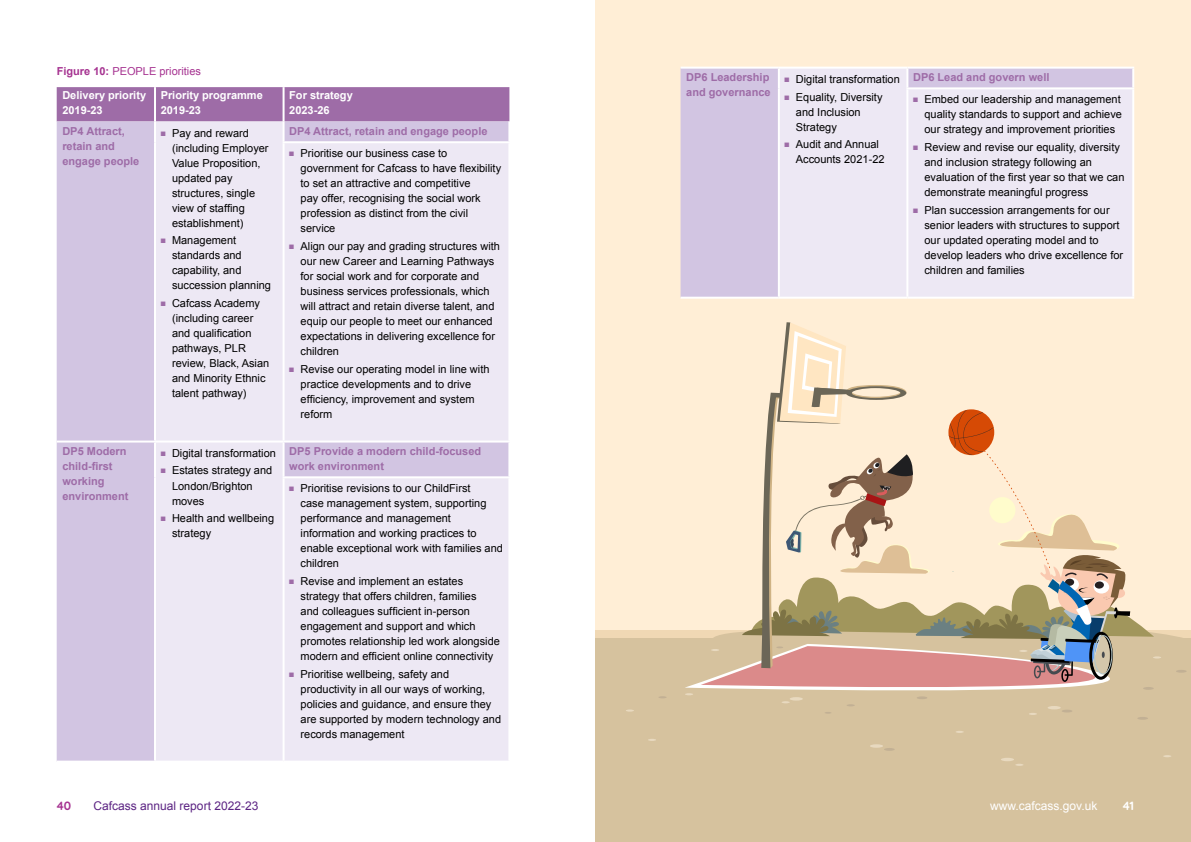
<style>
.page{position:relative;width:1191px;height:842px;background:#fff}
.page>*{position:absolute;margin:0;border:0;box-sizing:border-box;transform-origin:0 0}
.t1{font:12px "Arial";color:#5c2483}
.t2{font:12px "Arial";color:#fff}
.t3{font:700 12px "Quicksand";color:#a63391}
.t4{font:700 12px "Quicksand";color:#fff}
.t5{font:11px/15px "Arial";color:#000}
.t6{font:700 11px/15px "Arial";color:#9e6ca7}
.t7{font:700 11px/15px "Arial";color:#fff}
.t8{font:11px "Arial";color:#a63391}
.s1{font-weight:700}
.s2{color:#9e6ca7}
</style>
<div class="page">
<div style="left:595px;top:630px;width:596px;height:212px;background:#d6c29e"></div>
<div style="left:595px;top:0;width:596px;height:638px;background:#ffeed6"></div>
<svg style="left:595px;top:630px;width:596px;height:120px"></svg>
<hr style="left:870px;top:744px;width:13px;height:4px;background:#e8d9bf;border-radius:50%">
<svg style="left:884px;top:748px;width:10px;height:3px"></svg>
<svg style="left:1176px;top:670px;width:10px;height:3px"></svg>
<svg style="left:1001px;top:758px;width:22px;height:8px"></svg>
<svg style="left:955px;top:731px;width:8px;height:2px"></svg>
<svg style="left:1163px;top:755px;width:8px;height:2px"></svg>
<svg style="left:648px;top:739px;width:8px;height:2px"></svg>
<svg style="left:626px;top:709px;width:8px;height:3px"></svg>
<svg style="left:658px;top:696px;width:8px;height:2px"></svg>
<svg style="left:684px;top:322px;width:477px;height:398px"></svg>
<div style="left:57px;top:87px;width:452px;height:34px;background:#9e6ca7"></div>
<div style="left:57px;top:121px;width:97px;height:640px;background:#d2c5e2"></div>
<div style="left:156px;top:121px;width:352px;height:640px;background:#ede8f4"></div>
<hr style="left:282px;top:87px;width:2px;height:34px;background:#fff">
<hr style="left:154px;top:87px;width:2px;height:34px;background:#fff">
<hr style="left:282px;top:121px;width:2px;height:20px;background:#fff">
<hr style="left:282px;top:141px;width:228px;height:2px;background:#fff">
<hr style="left:282px;top:143px;width:2px;height:298px;background:#fff">
<hr style="left:283px;top:441px;width:227px;height:2px;background:#fff">
<hr style="left:155px;top:441px;width:128px;height:2px;background:#fff">
<hr style="left:282px;top:443px;width:2px;height:33px;background:#fff">
<hr style="left:57px;top:441px;width:98px;height:2px;background:#fff">
<hr style="left:282px;top:476px;width:228px;height:2px;background:#fff">
<hr style="left:282px;top:478px;width:2px;height:283px;background:#fff">
<div style="left:680px;top:69px;width:98px;height:228px;background:#d2c5e2"></div>
<div style="left:780px;top:69px;width:352px;height:228px;background:#ede8f4"></div>
<hr style="left:680px;top:297px;width:99px;height:2px;background:#fff">
<hr style="left:779px;top:297px;width:128px;height:2px;background:#fff">
<svg style="left:1132px;top:69px;width:2px;height:18px"></svg>
<hr style="left:907px;top:67px;width:227px;height:2px;background:#fff">
<hr style="left:779px;top:67px;width:128px;height:2px;background:#fff">
<svg style="left:906px;top:69px;width:2px;height:18px"></svg>
<hr style="left:680px;top:67px;width:99px;height:2px;background:#fff">
<svg style="left:778px;top:69px;width:2px;height:19px"></svg>
<hr style="left:778px;top:88px;width:2px;height:209px;background:#fff">
<hr style="left:906px;top:87px;width:228px;height:2px;background:#fff">
<hr style="left:906px;top:89px;width:2px;height:208px;background:#fff">
<hr style="left:1132px;top:89px;width:2px;height:208px;background:#fff">
<hr style="left:907px;top:297px;width:227px;height:2px;background:#fff">
<p class="t8" style="left:57px;top:64px;width:146px"><span class="s1">Figure 10:</span> PEOPLE priorities</p>
<p class="t7" style="left:62px;top:88px;width:85px">Delivery priority<br>2019-23</p>
<p class="t7" style="left:161px;top:88px;width:104px">Priority programme<br>2019-23</p>
<p class="t7" style="left:289px;top:88px;width:65px">For strategy<br>2023-26</p>
<p class="t6" style="left:62px;top:124px;width:79px">DP4 Attract, retain and engage people</p>
<p class="t5" style="left:172px;top:125px;width:98px;text-indent:-11px"><span class="s2">■</span> Pay and reward (including Employer<br>Value Proposition, updated pay structures, single view of staffing establishment)</p>
<p class="t5" style="left:172px;top:233px;width:101px;text-indent:-11px"><span class="s2">■</span> Management standards and capability, and succession planning</p>
<p class="t5" style="left:172px;top:296px;width:99px;text-indent:-11px"><span class="s2">■</span> Cafcass Academy (including career and qualification pathways, PLR review, Black, Asian and Minority Ethnic talent pathway)</p>
<p class="t6" style="left:289px;top:124px;width:200px">DP4 Attract, retain and engage people</p>
<p class="t5" style="left:300px;top:146px;width:202px;text-indent:-11px"><span class="s2">■</span> Prioritise our business case to government for Cafcass to have flexibility to set an attractive and competitive<br>pay offer, recognising the social work profession as distinct from the civil service</p>
<p class="t5" style="left:300px;top:239px;width:201px;text-indent:-11px"><span class="s2">■</span> Align our pay and grading structures with our new Career and Learning Pathways for social work and for corporate and business services professionals, which will attract and retain diverse talent, and equip our people to meet our enhanced expectations in delivering excellence for children</p>
<p class="t5" style="left:300px;top:362px;width:190px;text-indent:-11px"><span class="s2">■</span> Revise our operating model in line with practice developments and to drive efficiency, improvement and system reform</p>
<p class="t6" style="left:62px;top:444px;width:68px">DP5 Modern child-first working environment</p>
<p class="t5" style="left:161px;top:445px;width:117px"><span class="s2">■</span> Digital transformation</p>
<p class="t5" style="left:172px;top:463px;width:102px;text-indent:-11px"><span class="s2">■</span> Estates strategy and<br>London/Brighton moves</p>
<p class="t5" style="left:172px;top:511px;width:104px;text-indent:-11px"><span class="s2">■</span> Health and wellbeing strategy</p>
<p class="t6" style="left:289px;top:444px;width:193px">DP5 Provide a modern child-focused work environment</p>
<p class="t5" style="left:300px;top:481px;width:204px;text-indent:-11px"><span class="s2">■</span> Prioritise revisions to our ChildFirst<br>case management system, supporting performance and management information and working practices to enable exceptional work with families and children</p>
<p class="t5" style="left:300px;top:574px;width:201px;text-indent:-11px"><span class="s2">■</span> Revise and implement an estates strategy that offers children, families<br>and colleagues sufficient in-person engagement and support and which promotes relationship led work alongside modern and efficient online connectivity</p>
<p class="t5" style="left:300px;top:667px;width:202px;text-indent:-11px"><span class="s2">■</span> Prioritise wellbeing, safety and productivity in all our ways of working, policies and guidance, and ensure they are supported by modern technology and records management</p>
<p class="t6" style="left:686px;top:70px;width:86px">DP6 Leadership and governance</p>
<p class="t5" style="left:784px;top:71px;width:117px"><span class="s2">■</span> Digital transformation</p>
<p class="t5" style="left:796px;top:89px;width:88px;text-indent:-11px"><span class="s2">■</span> Equality, Diversity and Inclusion<br>Strategy</p>
<p class="t5" style="left:796px;top:137px;width:90px;text-indent:-11px"><span class="s2">■</span> Audit and Annual<br>Accounts 2021-22</p>
<p class="t6" style="left:913px;top:70px;width:138px">DP6 Lead and govern well</p>
<p class="t5" style="left:924px;top:92px;width:199px;text-align:justify;text-indent:-11px"><span class="s2">■</span> Embed our leadership and management quality standards to support and achieve our strategy and improvement priorities</p>
<p class="t5" style="left:924px;top:140px;width:201px;text-indent:-11px"><span class="s2">■</span> Review and revise our equality, diversity and inclusion strategy following an evaluation of the first year so that we can demonstrate meaningful progress</p>
<p class="t5" style="left:924px;top:203px;width:200px;text-indent:-11px"><span class="s2">■</span> Plan succession arrangements for our senior leaders with structures to support our updated operating model and to develop leaders who drive excellence for children and families</p>
<p class="t3" style="left:57px;top:796px;width:16px">40</p>
<p class="t1" style="left:94px;top:797px;width:166px">Cafcass annual report 2022-23</p>
<p class="t2" style="left:990px;top:797px;width:109px">www.cafcass.gov.uk</p>
<p class="t4" style="left:1122px;top:796px;width:13px">41</p>
</div>
